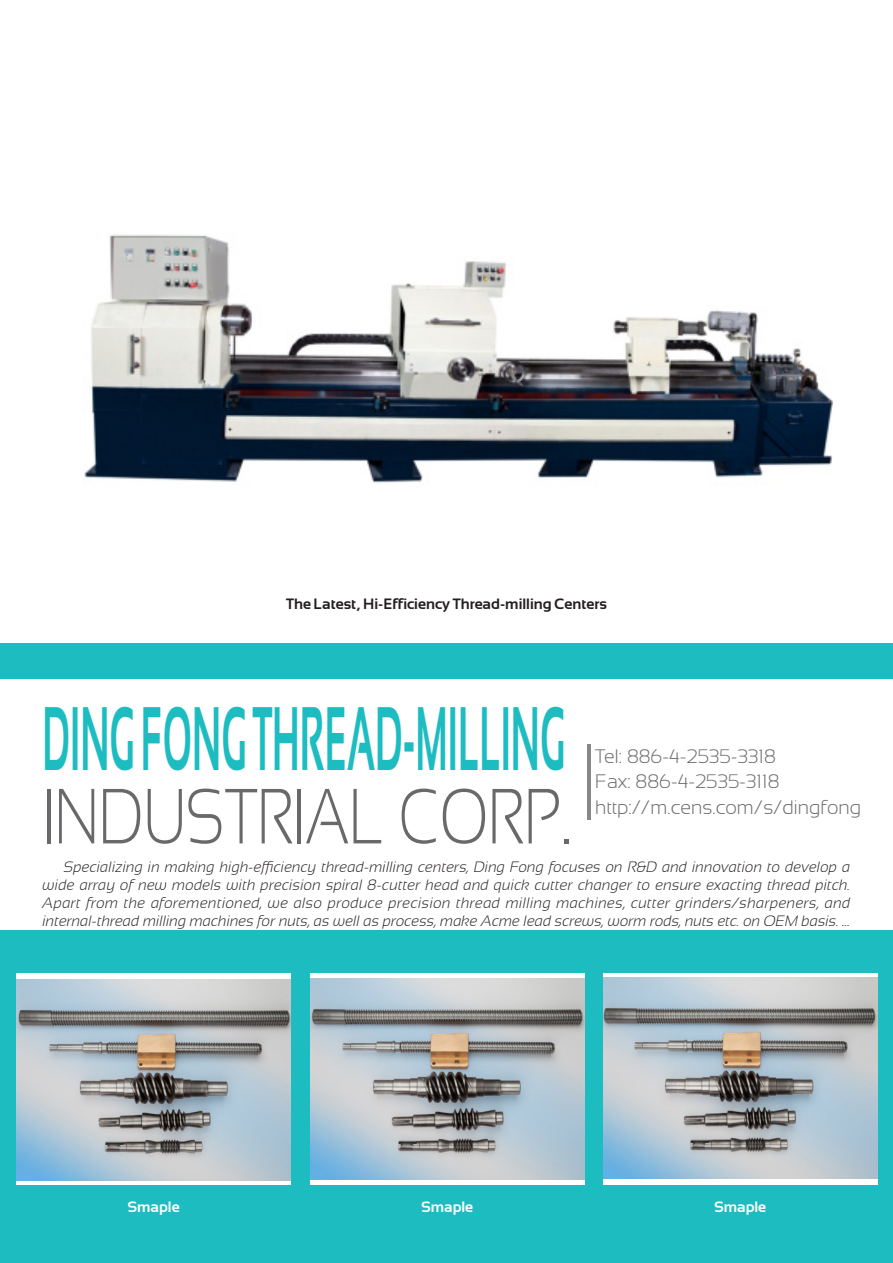
<style>
.page{position:relative;width:893px;height:1263px;background:#fff}
.page>*{position:absolute;margin:0;border:0;box-sizing:border-box;transform-origin:0 0}
.公司名大標{font:700 90px "Sansation";color:#1cbcc1;scale:.41 1}
.公司名大標-2{font:300 78px "Sansation";color:#69696c;scale:.78 1}
.公司內容{font:300 19.5px "Sansation";color:#69696c}
.副標內文{font:italic 300 15px/18px "Sansation";letter-spacing:-.005em;color:#231f20;text-align:justify}
.產品名{font:700 15px "Sansation";color:#231f20}
.產品名-2{font:700 15px "Sansation";color:#fff}
</style>
<div class="page">
<div style="left:0;top:643px;width:893px;height:620px;background:#1cbcc1"></div>
<div style="left:0;top:679px;width:893px;height:251px;background:#fff"></div>
<div style="left:17px;top:973px;width:274px;height:212px;background:#fff"></div>
<img style="left:17px;top:979px;width:274px;height:201px">
<div style="left:310px;top:973px;width:274px;height:212px;background:#fff"></div>
<img style="left:310px;top:978px;width:274px;height:202px">
<div style="left:604px;top:973px;width:274px;height:212px;background:#fff"></div>
<img style="left:604px;top:977px;width:274px;height:202px">
<hr style="left:587px;top:744px;width:3px;height:76px;background:#86888a">
<img style="left:84px;top:234px;width:748px;height:249px">
<p class="產品名" style="left:286px;top:596px;width:322px">The Latest, Hi-Efficiency Thread-milling Centers</p>
<p class="公司名大標" style="left:43px;top:688px;width:1276px">DING FONG THREAD-MILLING</p>
<p class="公司名大標-2" style="left:43px;top:773px;width:679px">INDUSTRIAL CORP.</p>
<p class="公司內容" style="left:595px;top:745px;width:182px">Tel: 886-4-2535-3318</p>
<p class="公司內容" style="left:595px;top:771px;width:186px">Fax: 886-4-2535-3118</p>
<p class="公司內容" style="left:595px;top:796px;width:267px">http://m.cens.com/s/dingfong</p>
<p class="副標內文" style="left:43px;top:858px;width:809px;text-indent:21px">Specializing in making high-efficiency thread-milling centers, Ding Fong focuses on R&amp;D and innovation to develop a wide array of new models with precision spiral 8-cutter head and quick cutter changer to ensure exacting thread pitch.<br>Apart from the aforementioned, we also produce precision thread milling machines, cutter grinders/sharpeners, and internal-thread milling machines for nuts, as well as process, make Acme lead screws, worm rods, nuts etc. on OEM basis. ...</p>
<p class="產品名-2" style="left:128px;top:1199px;width:54px">Smaple</p>
<p class="產品名-2" style="left:421px;top:1199px;width:54px">Smaple</p>
<p class="產品名-2" style="left:714px;top:1199px;width:54px">Smaple</p>
</div>
